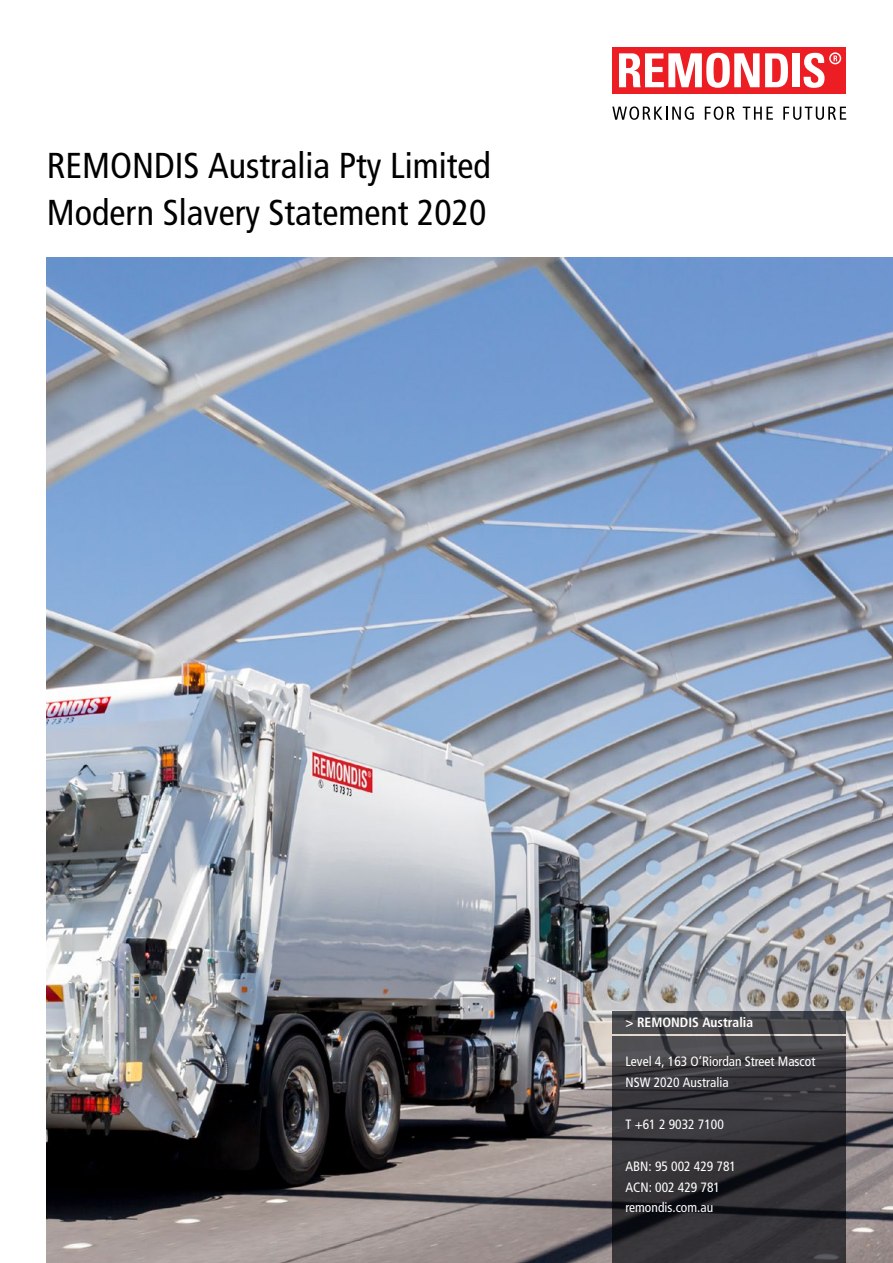
<style>
.page{position:relative;width:893px;height:1263px;background:#fff}
.page>*{position:absolute;margin:0;border:0;box-sizing:border-box;transform-origin:0 0}
.t1{font:36px/47.2px "Frutiger LT 57 Cn";color:#000}
.t2{font:13.5px/20.4px "Frutiger LT 57 Cn";color:#fff}
.t3{font:13.5px "Frutiger LT 67 Bd Cn";color:#fff}
</style>
<div class="page">
<img style="left:47px;top:258px;width:846px;height:1005px">
<div style="left:612px;top:47px;width:234px;height:47px;background:#ed1d24"></div>
<svg style="left:829px;top:52px;width:12px;height:12px"></svg>
<svg style="left:831px;top:54px;width:9px;height:9px"></svg>
<svg style="left:833px;top:56px;width:4px;height:5px"></svg>
<svg style="left:619px;top:53px;width:169px;height:35px"></svg>
<div style="left:792px;top:53px;width:8px;height:34px;background:#fff"></div>
<svg style="left:803px;top:53px;width:22px;height:35px"></svg>
<svg style="left:612px;top:106px;width:82px;height:14px"></svg>
<svg style="left:705px;top:106px;width:30px;height:14px"></svg>
<svg style="left:743px;top:107px;width:30px;height:13px"></svg>
<svg style="left:783px;top:107px;width:63px;height:13px"></svg>
<svg style="left:612px;top:1036px;width:234px;height:227px;fill:#38363a"></svg>
<svg style="left:612px;top:1011px;width:234px;height:23px;fill:#4e4d50"></svg>
<h1 class="t1" style="left:47px;top:142px;width:445px">REMONDIS Australia Pty Limited<br>Modern Slavery Statement 2020</h1>
<p class="t3" style="left:625px;top:1014px;width:129px">&gt; REMONDIS Australia</p>
<p class="t2" style="left:625px;top:1051px;width:191px;line-height:21px">Level 4, 163 O’Riordan Street Mascot<br>NSW 2020 Australia</p>
<p class="t2" style="left:625px;top:1114px;width:100px">T +61 2 9032 7100</p>
<p class="t2" style="left:625px;top:1156px;width:112px">ABN: 95 002 429 781<br>ACN: 002 429 781 remondis.com.au</p>
</div>
